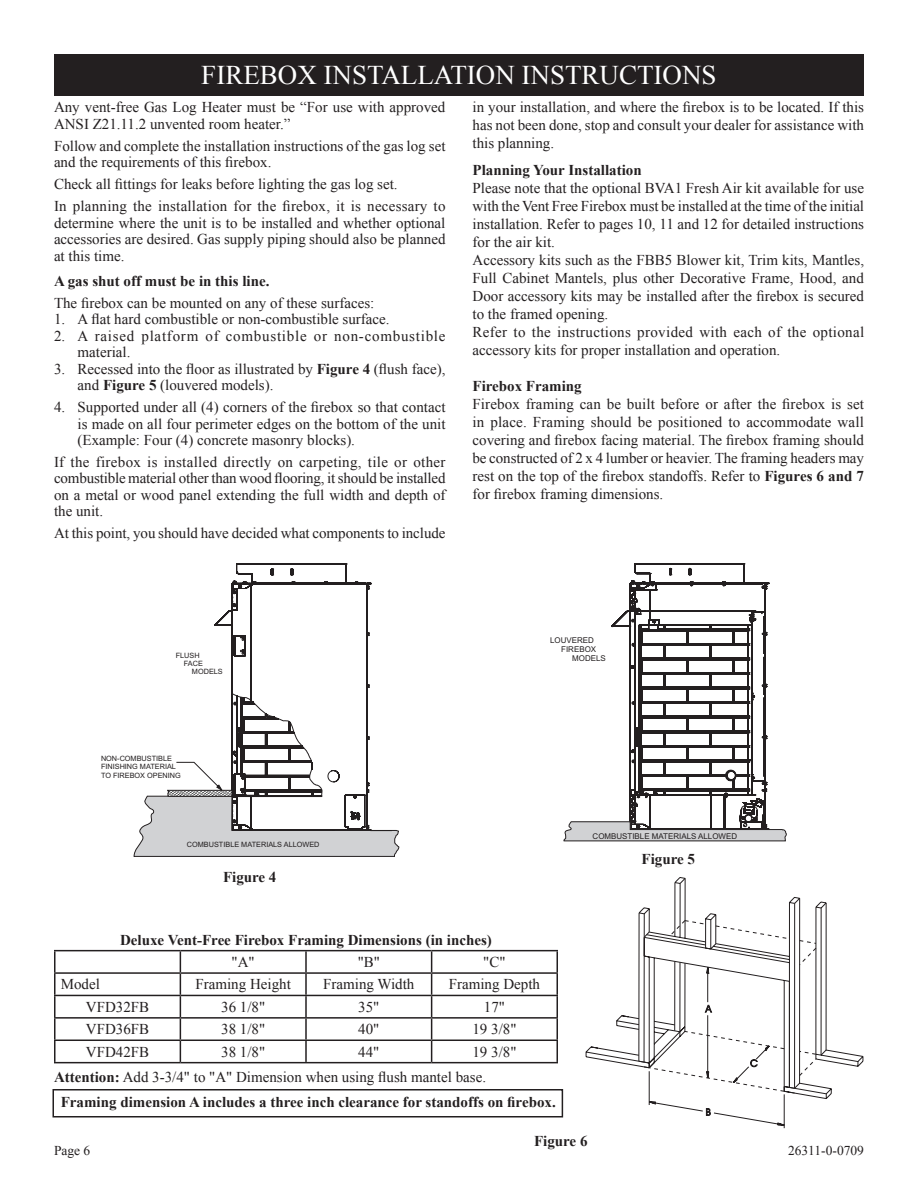
<style>
.page{position:relative;width:918px;height:1188px;background:#fff}
.page>*{position:absolute;margin:0;border:0;box-sizing:border-box;transform-origin:0 0}
.t1{font:27px "Times New Roman";color:#fff}
.t2{font:15px/18px "Times New Roman";color:#231f20}
.t3{font:700 15px "Times New Roman";color:#231f20}
.t4{font:15px/16.5px "Times New Roman";letter-spacing:.05em;color:#231f20}
.t5{font:13.5px "Times New Roman";color:#231f20}
.t6{font:7.95px "Arial";color:#231f20}
.t7{font:7.35px/8.1px "Arial";color:#231f20}
.s1{font-weight:700}
</style>
<div class="page">
<hr style="left:54px;top:950px;width:126px;height:1px;background:#231f20">
<hr style="left:54px;top:951px;width:2px;height:21px;background:#231f20">
<hr style="left:180px;top:950px;width:126px;height:1px;background:#231f20">
<hr style="left:306px;top:950px;width:126px;height:1px;background:#231f20">
<hr style="left:305px;top:951px;width:2px;height:21px;background:#231f20">
<hr style="left:432px;top:950px;width:126px;height:1px;background:#231f20">
<hr style="left:556px;top:951px;width:2px;height:21px;background:#231f20">
<hr style="left:54px;top:972px;width:126px;height:2px;background:#231f20">
<hr style="left:54px;top:974px;width:2px;height:21px;background:#231f20">
<hr style="left:180px;top:972px;width:126px;height:2px;background:#231f20">
<hr style="left:306px;top:972px;width:126px;height:2px;background:#231f20">
<hr style="left:305px;top:974px;width:2px;height:21px;background:#231f20">
<hr style="left:432px;top:972px;width:126px;height:2px;background:#231f20">
<hr style="left:556px;top:974px;width:2px;height:21px;background:#231f20">
<hr style="left:54px;top:995px;width:126px;height:1px;background:#231f20">
<hr style="left:54px;top:996px;width:2px;height:21px;background:#231f20">
<hr style="left:180px;top:995px;width:126px;height:1px;background:#231f20">
<hr style="left:306px;top:995px;width:126px;height:1px;background:#231f20">
<hr style="left:305px;top:996px;width:2px;height:21px;background:#231f20">
<hr style="left:432px;top:995px;width:126px;height:1px;background:#231f20">
<hr style="left:556px;top:996px;width:2px;height:21px;background:#231f20">
<hr style="left:54px;top:1017px;width:126px;height:2px;background:#231f20">
<hr style="left:54px;top:1019px;width:2px;height:21px;background:#231f20">
<hr style="left:180px;top:1017px;width:126px;height:2px;background:#231f20">
<hr style="left:306px;top:1017px;width:126px;height:2px;background:#231f20">
<hr style="left:305px;top:1019px;width:2px;height:21px;background:#231f20">
<hr style="left:432px;top:1017px;width:126px;height:2px;background:#231f20">
<hr style="left:556px;top:1019px;width:2px;height:21px;background:#231f20">
<hr style="left:54px;top:1040px;width:126px;height:1px;background:#231f20">
<hr style="left:54px;top:1041px;width:2px;height:21px;background:#231f20">
<hr style="left:180px;top:1040px;width:126px;height:1px;background:#231f20">
<svg style="left:180px;top:951px;width:1px;height:111px"></svg>
<hr style="left:306px;top:1040px;width:126px;height:1px;background:#231f20">
<hr style="left:305px;top:1041px;width:2px;height:21px;background:#231f20">
<hr style="left:432px;top:1040px;width:126px;height:1px;background:#231f20">
<svg style="left:431px;top:951px;width:1px;height:111px"></svg>
<hr style="left:556px;top:1041px;width:2px;height:21px;background:#231f20">
<hr style="left:54px;top:1062px;width:126px;height:1px;background:#231f20">
<hr style="left:180px;top:1062px;width:126px;height:1px;background:#231f20">
<hr style="left:306px;top:1062px;width:126px;height:1px;background:#231f20">
<hr style="left:432px;top:1062px;width:126px;height:1px;background:#231f20">
<div style="left:52px;top:1089px;width:511px;height:29px;border:2px solid #231f20"></div>
<svg style="left:585px;top:878px;width:279px;height:251px"></svg>
<svg style="left:134px;top:564px;width:266px;height:293px"></svg>
<svg style="left:563px;top:564px;width:224px;height:277px"></svg>
<div style="left:54px;top:54px;width:810px;height:42px;background:#231f20"></div>
<h1 class="t1" style="left:201px;top:57px;width:283px">FIREBOX IN STALLATION</h1>
<h1 class="t1" style="left:522px;top:57px;width:196px">INSTRUCTIONS</h1>
<p class="t2" style="left:54px;top:99px;width:393px;line-height:16.5px">Any vent-free Gas Log Heater must be “For use with approved<br>ANSI Z21.11.2 unvented room heater.”</p>
<p class="t2" style="left:54px;top:137px;width:393px;line-height:16.5px">Follow and complete the installation instructions of the gas log set and the requirements of this firebox.</p>
<p class="t2" style="left:54px;top:173px;width:393px;line-height:21.9px">Check all fittings for leaks before lighting the gas log set.<br>In planning the installation for the firebox, it is necessary to</p>
<p class="t2" style="left:54px;top:214px;width:393px;line-height:16.5px;text-align:justify">determine where the unit is to be installed and whether optional accessories are desired. Gas supply piping should also be planned at this time.</p>
<p class="t3" style="left:54px;top:270px;width:217px">A gas shut off must be in this line.</p>
<p class="t2" style="left:54px;top:293px;width:322px">The firebox can be mounted on any of these surfaces:</p>
<p class="t2" style="left:54px;top:310px;width:337px">1. A flat hard combustible or non-combustible surface.</p>
<p class="t4" style="left:78px;top:327px;width:369px;text-indent:-24px">2. A raised platform of combustible or non-combustible material.</p>
<p class="t2" style="left:78px;top:360px;width:369px;line-height:16.5px;text-indent:-24px">3. Recessed into the floor as illustrated by <span class="s1">Figure 4</span> (flush face), and <span class="s1">Figure 5</span> (louvered models).</p>
<p class="t2" style="left:78px;top:399px;width:369px;line-height:16.5px;text-align:justify;text-indent:-24px">4. Supported under all (4) corners of the firebox so that contact is made on all four perimeter edges on the bottom of the unit (Example: Four (4) concrete masonry blocks).</p>
<p class="t2" style="left:54px;top:453px;width:393px;line-height:16.5px;text-align:justify">If the firebox is installed directly on carpeting, tile or other combustible material other than wood flooring, it should be installed on a metal or wood panel extending the full width and depth of the unit.</p>
<p class="t2" style="left:54px;top:524px;width:393px">At this point, you should have decided what components to include</p>
<p class="t2" style="left:473px;top:98px;width:393px;text-align:justify">in your installation, and where the firebox is to be located. If this has not been done, stop and consult your dealer for assistance with this planning.</p>
<p class="t3" style="left:473px;top:160px;width:171px">Planning Your Installation</p>
<p class="t2" style="left:473px;top:179px;width:393px">Please note that the optional BVA1 Fresh Air kit available for use with the Vent Free Firebox must be installed at the time of the initial installation. Refer to pages 10, 11 and 12 for detailed instructions for the air kit.<br>Accessory kits such as the FBB5 Blower kit, Trim kits, Mantles, Full Cabinet Mantels, plus other Decorative Frame, Hood, and Door accessory kits may be installed after the firebox is secured to the framed opening.<br>Refer to the instructions provided with each of the optional accessory kits for proper installation and operation.</p>
<p class="t3" style="left:473px;top:376px;width:111px">Firebox Framing</p>
<p class="t2" style="left:473px;top:395px;width:393px;text-align:justify">Firebox framing can be built before or after the firebox is set in place. Framing should be positioned to accommodate wall covering and firebox facing material. The firebox framing should be constructed of 2 x 4 lumber or heavier. The framing headers may rest on the top of the firebox standoffs. Refer to <span class="s1">Figures 6 and 7 </span>for firebox framing dimensions.</p>
<p class="t7" style="left:176px;top:652px;width:25px">FLUSH</p>
<p class="t7" style="left:184px;top:660px;width:21px">FACE</p>
<p class="t7" style="left:192px;top:669px;width:32px">MODELS</p>
<p class="t7" style="left:101px;top:755px;width:81px">NON-COMBUSTIBLE<br>FINISHING MATERIAL<br>TO FIREBOX OPENING</p>
<p class="t7" style="left:187px;top:841px;width:134px">COMBUSTIBLE MATERIALS ALLOWED</p>
<p class="t3" style="left:223px;top:866px;width:55px">Figure 4</p>
<p class="t6" style="left:550px;top:635px;width:45px">LOUVERED</p>
<p class="t6" style="left:561px;top:644px;width:36px">FIREBOX</p>
<p class="t6" style="left:572px;top:653px;width:35px">MODELS</p>
<p class="t6" style="left:593px;top:831px;width:146px">COMBUSTIBLE MATERIALS ALLOWED</p>
<p class="t3" style="left:642px;top:848px;width:55px">Figure 5</p>
<p class="t3" style="left:120px;top:929px;width:373px">Deluxe Vent-Free Firebox Framing Dimensions (in inches)</p>
<p class="t2" style="left:232px;top:953px;width:25px">"A"</p>
<p class="t2" style="left:358px;top:953px;width:24px">"B"</p>
<p class="t2" style="left:483px;top:953px;width:24px">"C"</p>
<p class="t2" style="left:61px;top:975px;width:41px">Model</p>
<p class="t2" style="left:195px;top:975px;width:97px">Framing Height</p>
<p class="t2" style="left:323px;top:975px;width:93px">Framing Width</p>
<p class="t2" style="left:449px;top:975px;width:93px">Framing Depth</p>
<p class="t2" style="left:86px;top:998px;width:65px">VFD32FB</p>
<p class="t2" style="left:221px;top:998px;width:46px">36 1/8"</p>
<p class="t2" style="left:358px;top:998px;width:23px">35"</p>
<p class="t2" style="left:484px;top:998px;width:23px">17"</p>
<p class="t2" style="left:86px;top:1020px;width:65px">VFD36FB</p>
<p class="t2" style="left:221px;top:1020px;width:46px">38 1/8"</p>
<p class="t2" style="left:358px;top:1020px;width:23px">40"</p>
<p class="t2" style="left:472px;top:1020px;width:46px">19 3/8"</p>
<p class="t2" style="left:86px;top:1042px;width:65px">VFD42FB</p>
<p class="t2" style="left:221px;top:1042px;width:46px">38 1/8"</p>
<p class="t2" style="left:358px;top:1042px;width:23px">44"</p>
<p class="t2" style="left:472px;top:1042px;width:46px">19 3/8"</p>
<p class="t2" style="left:54px;top:1068px;width:434px"><span class="s1">Attention:</span> Add 3-3/4" to "A" Dimension when using flush mantel base.</p>
<p class="t3" style="left:61px;top:1091px;width:497px">Framing dimension A includes a three inch clearance for standoffs on firebox.</p>
<p class="t3" style="left:534px;top:1130px;width:55px">Figure 6</p>
<p class="t5" style="left:54px;top:1142px;width:38px">Page 6</p>
<p class="t5" style="left:788px;top:1142px;width:77px">26311-0-0709</p>
</div>
